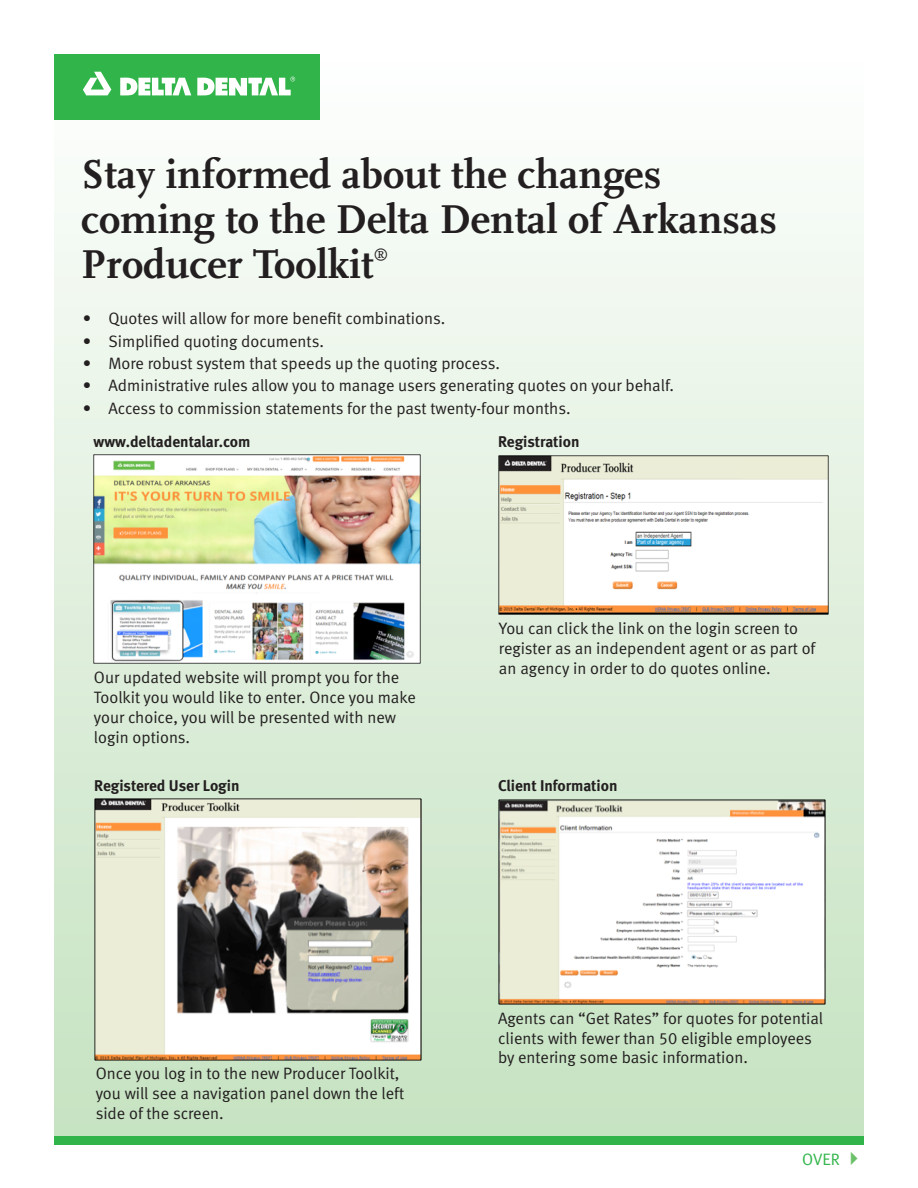
<style>
.page{position:relative;width:918px;height:1188px;background:#fff}
.page>*{position:absolute;margin:0;border:0;box-sizing:border-box;transform-origin:0 0}
.HEADLINE{font:700 42px/45px "Scala LF";color:#231f20}
.BODY{font:16.5px/19.8px "Meta Normal LF";color:#231f20}
.t1{font:16.5px "Meta Normal LF";color:#31b44a}
.BODY-2{font:15.6px "Meta Bold LF";color:#231f20}
.HEADLINE-2{font:15px "Scala LF";color:#231f20}
</style>
<div class="page">
<div style="left:54px;top:54px;width:810px;height:1090px;background:linear-gradient(to bottom,#fdfefd,#c4e1bf)"></div>
<img style="left:94px;top:798px;width:328px;height:262px">
<img style="left:499px;top:456px;width:330px;height:159px">
<img style="left:498px;top:799px;width:328px;height:206px">
<div style="left:54px;top:54px;width:266px;height:65px;background:#31b44a"></div>
<svg style="left:83px;top:72px;width:28px;height:23px"></svg>
<svg style="left:120px;top:78px;width:71px;height:18px"></svg>
<svg style="left:197px;top:77px;width:98px;height:19px"></svg>
<img style="left:94px;top:454px;width:327px;height:210px">
<div style="left:54px;top:1136px;width:810px;height:8px;background:#31b44a"></div>
<p class="HEADLINE" style="left:81px;top:152px;width:698px">Stay informed about the changes coming to the Delta Dental of Arkansas<br>Producer Toolkit</p>
<p class="HEADLINE-2" style="left:374px;top:245px;width:17px">®</p>
<p class="BODY" style="left:83px;top:309px;width:364px">• Quotes will allow for more benefit combinations.</p>
<p class="BODY" style="left:83px;top:331px;width:243px">• Simplified quoting documents.</p>
<p class="BODY" style="left:83px;top:353px;width:419px">• More robust system that speeds up the quoting process.</p>
<p class="BODY" style="left:83px;top:376px;width:593px">• Administrative rules allow you to manage users generating quotes on your behalf.</p>
<p class="BODY" style="left:83px;top:398px;width:489px">• Access to commission statements for the past twenty-four months.</p>
<p class="BODY-2" style="left:94px;top:432px;width:158px">www.deltadentalar.com</p>
<p class="BODY" style="left:94px;top:667px;width:323px">Our updated website will prompt you for the Toolkit you would like to enter. Once you make your choice, you will be presented with new login options.</p>
<p class="BODY-2" style="left:94px;top:775px;width:147px">Registered User Login</p>
<p class="BODY-2" style="left:498px;top:432px;width:83px">Registration</p>
<p class="BODY" style="left:499px;top:618px;width:318px">You can click the link on the login screen to register as an independent agent or as part of an agency in order to do quotes online.</p>
<p class="BODY-2" style="left:498px;top:775px;width:121px">Client Information</p>
<p class="BODY" style="left:96px;top:1063px;width:310px">Once you log in to the new Producer Toolkit, you will see a navigation panel down the left side of the screen.</p>
<p class="BODY" style="left:498px;top:1008px;width:327px">Agents can “Get Rates” for quotes for potential clients with fewer than 50 eligible employees by entering some basic information.</p>
<p class="t1" style="left:802px;top:1150px;width:39px">OVER</p>
</div>
